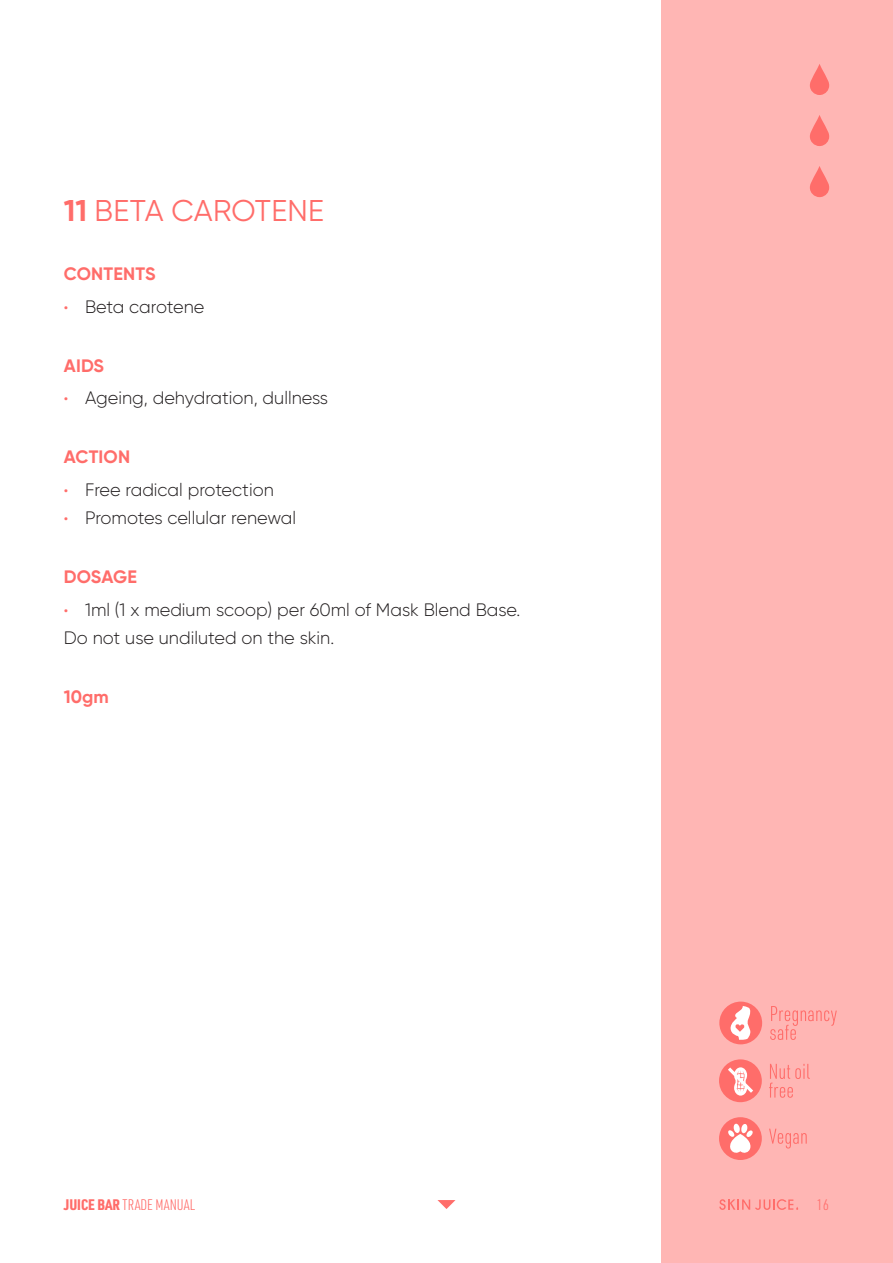
<style>
.page{position:relative;width:893px;height:1263px;background:#fff}
.page>*{position:absolute;margin:0;border:0;box-sizing:border-box;transform-origin:0 0}
.T_BC{font:30px "Gilroy";letter-spacing:.01em;color:#ff6d6a}
.T_BC-2{font:300 18px "Gilroy";color:#231f20}
.T_BC-3{font:700 18px "Gilroy";letter-spacing:.01em;color:#ff6d6a}
.t1{font:300 15px "URWDIN Cond";color:#ff6d6a}
.s1{font-weight:700}
.s2{font-weight:400;font-size:15px;color:#ff6d6a}
.s3{font-weight:900}
</style>
<div class="page">
<div style="left:661px;top:0;width:232px;height:1263px;background:#ffb6b4"></div>
<svg style="left:810px;top:115px;width:19px;height:31px"></svg>
<svg style="left:810px;top:166px;width:19px;height:31px"></svg>
<svg style="left:810px;top:64px;width:19px;height:31px"></svg>
<svg style="left:719px;top:1199px;width:79px;height:11px"></svg>
<svg style="left:437px;top:1200px;width:18px;height:9px"></svg>
<svg style="left:719px;top:1117px;width:43px;height:43px"></svg>
<svg style="left:769px;top:1129px;width:38px;height:19px"></svg>
<div style="left:719px;top:1001px;width:43px;height:44px;background:#ff6d6a;border-radius:50%"></div>
<svg style="left:730px;top:1006px;width:21px;height:34px"></svg>
<svg style="left:770px;top:1006px;width:67px;height:34px"></svg>
<svg style="left:769px;top:1064px;width:41px;height:34px"></svg>
<svg style="left:719px;top:1059px;width:43px;height:43px"></svg>
<p class="T_BC" style="left:64px;top:192px;width:262px"><span class="s1">11</span> BETA CAROTENE</p>
<p class="T_BC-3" style="left:64px;top:263px;width:93px">CONTENTS</p>
<p class="T_BC-2" style="left:64px;top:295px;width:142px"><span class="s2">•</span> Beta carotene</p>
<p class="T_BC-3" style="left:64px;top:354px;width:42px">AIDS</p>
<p class="T_BC-2" style="left:64px;top:387px;width:266px"><span class="s2">•</span> Ageing, dehydration, dullness</p>
<p class="T_BC-3" style="left:64px;top:446px;width:68px">ACTION</p>
<p class="T_BC-2" style="left:64px;top:479px;width:212px"><span class="s2">•</span> Free radical protection</p>
<p class="T_BC-2" style="left:64px;top:507px;width:234px"><span class="s2">•</span> Promotes cellular renewal</p>
<p class="T_BC-3" style="left:64px;top:566px;width:75px">DOSAGE</p>
<p class="T_BC-2" style="left:64px;top:598px;width:458px"><span class="s2">•</span> 1ml (1 x medium scoop) per 60ml of Mask Blend Base.</p>
<p class="T_BC-2" style="left:64px;top:627px;width:272px">Do not use undiluted on the skin.</p>
<p class="T_BC-3" style="left:64px;top:685px;width:46px">10gm</p>
<p class="t1" style="left:64px;top:1195px;width:133px"><span class="s3">JUICE BAR</span> TRADE MANUAL</p>
<p class="t1" style="left:817px;top:1195px;width:14px">16</p>
</div>
